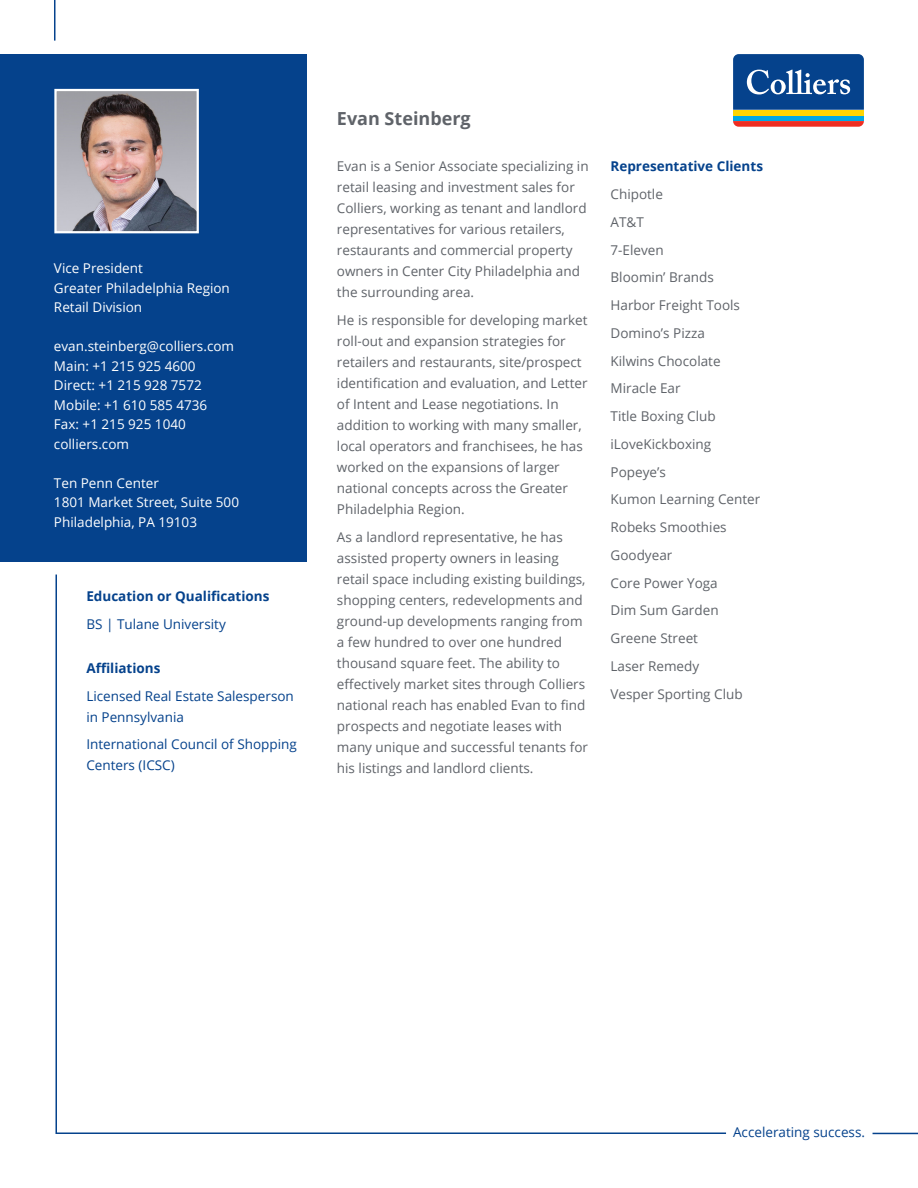
<style>
.page{position:relative;width:918px;height:1188px;background:#fff}
.page>*{position:absolute;margin:0;border:0;box-sizing:border-box;transform-origin:0 0}
.t1{font:700 18px "Open Sans";color:#5f6369}
.t2{font:13.5px/21px "Open Sans";color:#5f6369}
.t3{font:13.5px/19.5px "Open Sans";color:#fff}
.t4{font:13.5px/21px "Open Sans";color:#05428c}
.t5{font:700 13.5px "Open Sans";color:#05428c}
</style>
<div class="page">
<hr style="left:873px;top:1133px;width:45px;height:1px;background:#05428c">
<div style="left:733px;top:115px;width:131px;height:6px;background:#00a8e4"></div>
<div style="left:733px;top:110px;width:131px;height:5px;background:#fed503"></div>
<svg style="left:733px;top:121px;width:131px;height:6px"></svg>
<svg style="left:733px;top:54px;width:131px;height:56px;background:#215799"></svg>
<hr style="left:54px;top:0;width:1px;height:41px;background:#05428c">
<div style="left:0;top:54px;width:307px;height:508px;background:#05428c"></div>
<svg style="left:55px;top:574px;width:672px;height:560px"></svg>
<img style="left:57px;top:92px;width:139px;height:138px">
<div style="left:54px;top:89px;width:145px;height:144px;border:2px solid #fff"></div>
<p class="t3" style="left:54px;top:258px;width:90px">Vice President</p>
<p class="t3" style="left:54px;top:278px;width:177px">Greater Philadelphia Region</p>
<p class="t3" style="left:54px;top:297px;width:90px">Retail Division</p>
<p class="t3" style="left:54px;top:336px;width:182px">evan.steinberg@colliers.com<br>Main: +1 215 925 4600<br>Direct: +1 215 928 7572</p>
<p class="t3" style="left:54px;top:395px;width:155px">Mobile: +1 610 585 4736<br>Fax: +1 215 925 1040 colliers.com</p>
<p class="t3" style="left:54px;top:473px;width:106px">Ten Penn Center</p>
<p class="t3" style="left:54px;top:492px;width:187px">1801 Market Street, Suite 500</p>
<p class="t3" style="left:54px;top:512px;width:145px">Philadelphia, PA 19103</p>
<p class="t5" style="left:86px;top:587px;width:185px">Education or Qualifications</p>
<p class="t4" style="left:86px;top:613px;width:141px">BS | Tulane University</p>
<p class="t5" style="left:86px;top:659px;width:76px">Affiliations</p>
<p class="t4" style="left:86px;top:685px;width:209px">Licensed Real Estate Salesperson in Pennsylvania</p>
<p class="t4" style="left:86px;top:734px;width:212px">International Council of Shopping<br>Centers (ICSC)</p>
<p class="t1" style="left:337px;top:106px;width:135px">Evan Steinberg</p>
<p class="t2" style="left:337px;top:156px;width:253px">Evan is a Senior Associate specializing in retail leasing and investment sales for Colliers, working as tenant and landlord representatives for various retailers, restaurants and commercial property owners in Center City Philadelphia and the surrounding area.</p>
<p class="t2" style="left:337px;top:309px;width:252px">He is responsible for developing market roll-out and expansion strategies for retailers and restaurants, site/prospect identification and evaluation, and Letter of Intent and Lease negotiations. In addition to working with many smaller, local operators and franchisees, he has worked on the expansions of larger national concepts across the Greater Philadelphia Region.</p>
<p class="t2" style="left:337px;top:526px;width:253px">As a landlord representative, he has assisted property owners in leasing retail space including existing buildings, shopping centers, redevelopments and ground-up developments ranging from a few hundred to over one hundred thousand square feet. The ability to effectively market sites through Colliers national reach has enabled Evan to find prospects and negotiate leases with many unique and successful tenants for his listings and landlord clients.</p>
<p class="t5" style="left:611px;top:157px;width:154px">Representative Clients</p>
<p class="t2" style="left:611px;top:183px;width:54px">Chipotle</p>
<p class="t2" style="left:611px;top:211px;width:35px">AT&amp;T</p>
<p class="t2" style="left:611px;top:239px;width:55px">7-Eleven</p>
<p class="t2" style="left:611px;top:267px;width:105px">Bloomin’ Brands</p>
<p class="t2" style="left:611px;top:294px;width:131px">Harbor Freight Tools</p>
<p class="t2" style="left:611px;top:322px;width:96px">Domino’s Pizza</p>
<p class="t2" style="left:611px;top:350px;width:112px">Kilwins Chocolate</p>
<p class="t2" style="left:611px;top:378px;width:72px">Miracle Ear</p>
<p class="t2" style="left:611px;top:405px;width:107px">Title Boxing Club</p>
<p class="t2" style="left:611px;top:433px;width:102px">iLoveKickboxing</p>
<p class="t2" style="left:611px;top:461px;width:57px">Popeye’s</p>
<p class="t2" style="left:611px;top:489px;width:151px">Kumon Learning Center</p>
<p class="t2" style="left:611px;top:516px;width:118px">Robeks Smoothies</p>
<p class="t2" style="left:611px;top:544px;width:63px">Goodyear</p>
<p class="t2" style="left:611px;top:572px;width:109px">Core Power Yoga</p>
<p class="t2" style="left:611px;top:600px;width:110px">Dim Sum Garden</p>
<p class="t2" style="left:611px;top:627px;width:89px">Greene Street</p>
<p class="t2" style="left:611px;top:655px;width:90px">Laser Remedy</p>
<p class="t2" style="left:611px;top:683px;width:134px">Vesper Sporting Club</p>
<p class="t4" style="left:733px;top:1121px;width:133px">Accelerating success.</p>
</div>
